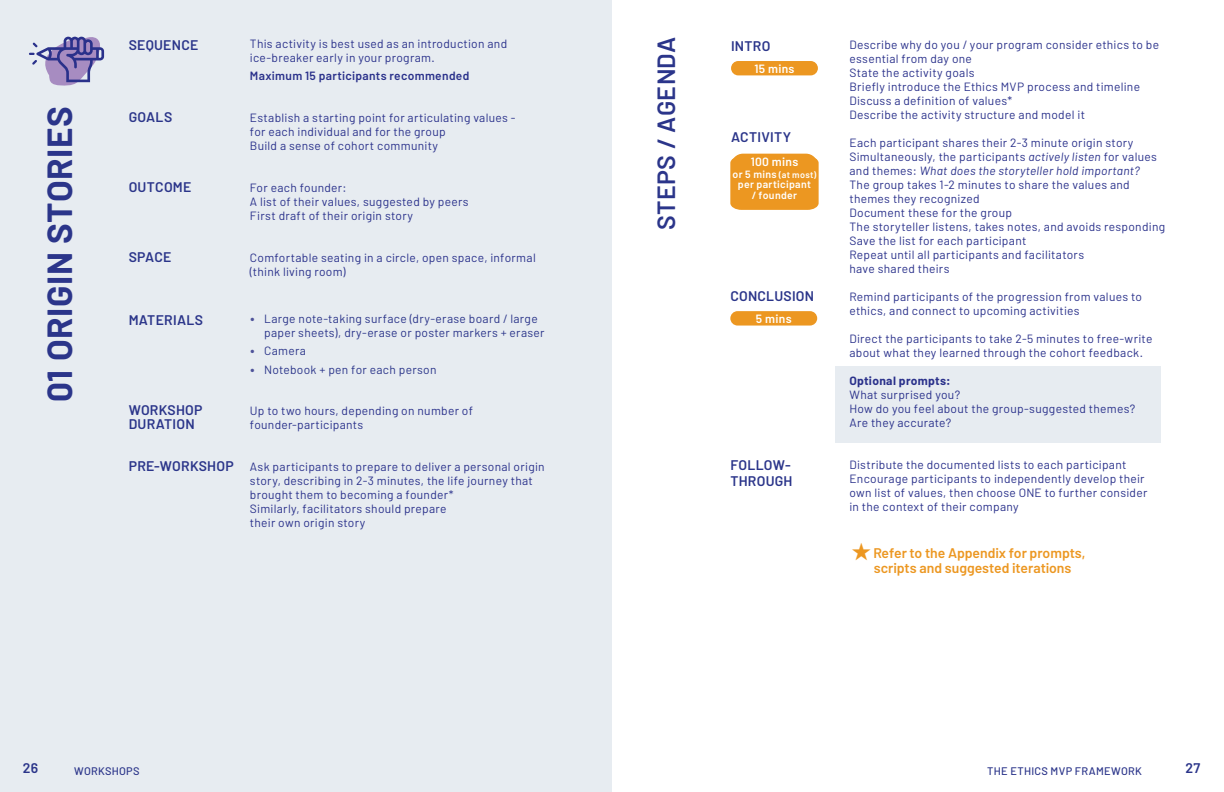
<style>
.page{position:relative;width:1224px;height:792px;background:#fff}
.page>*{position:absolute;margin:0;border:0;box-sizing:border-box;transform-origin:0 0}
.t1{font:700 35px "Barlow";letter-spacing:.02em;color:#2b358a}
.t2{font:600 25px "Barlow";letter-spacing:.02em;color:#2b358a}
.t3{font:600 14px/14px "Barlow";letter-spacing:.015em;color:#2b358a}
.t4{font:600 14px/15px "Barlow";color:#ec9721}
.t5{font:12px/14px "Barlow";letter-spacing:.025em;color:#2a318b}
.t6{font:12px/14px "Barlow";letter-spacing:.025em;color:#2b358a}
.t7{font:600 12px "Barlow";letter-spacing:.025em;color:#2a318b}
.t8{font:600 12px "Barlow";letter-spacing:.025em;color:#fff}
.t9{font:500 11px "Barlow";letter-spacing:.025em;color:#2b358a}
.t10{font:600 10.5px/11px "Barlow";letter-spacing:.03em;color:#fff;text-align:center}
.t11{font:600 9px "Barlow";letter-spacing:.04em;color:#fff}
.s1{font-family:"Barlow Condensed";font-weight:700;font-size:13px;color:#4f539a}
.s2{font-size:10.5px}
.s3{font-style:italic}
.s4{font-weight:700}
</style>
<div class="page">
<div style="left:0;top:0;width:612px;height:792px;background:#e7ecf1"></div>
<div style="left:836px;top:366px;width:325px;height:77px;background:#e7ecf1"></div>
<svg style="left:730px;top:156px;width:89px;height:54px"></svg>
<div style="left:731px;top:61px;width:87px;height:14px;background:#ec9721;border-radius:7px"></div>
<div style="left:731px;top:154px;width:87px;height:47px;background:#ec9721;border-radius:12px"></div>
<div style="left:730px;top:311px;width:87px;height:15px;background:#ec9721;border-radius:7px"></div>
<svg style="left:29px;top:36px;width:75px;height:50px"></svg>
<h1 class="t1" style="left:38px;top:402px;width:298px;rotate:-90deg">01 ORIGIN STORIES</h1>
<p class="t3" style="left:129px;top:38px;width:71px">SEQUENCE</p>
<p class="t3" style="left:129px;top:110px;width:45px">GOALS</p>
<p class="t3" style="left:129px;top:180px;width:64px">OUTCOME</p>
<p class="t3" style="left:129px;top:250px;width:44px">SPACE</p>
<p class="t3" style="left:129px;top:313px;width:76px">MATERIALS</p>
<p class="t3" style="left:129px;top:403px;width:75px">WORKSHOP<br>DURATION</p>
<p class="t3" style="left:129px;top:459px;width:107px">PRE-WORKSHOP</p>
<p class="t5" style="left:250px;top:37px;width:259px">This activity is best used as an introduction and ice-breaker early in your program.</p>
<p class="t7" style="left:250px;top:69px;width:221px">Maximum 15 participants recommended</p>
<p class="t5" style="left:250px;top:111px;width:267px">Establish a starting point for articulating values - for each individual and for the group<br>Build a sense of cohort community</p>
<p class="t5" style="left:250px;top:181px;width:220px">For each founder:<br>A list of their values, suggested by peers<br>First draft of their origin story</p>
<p class="t5" style="left:250px;top:251px;width:287px">Comfortable seating in a circle, open space, informal (think living room)</p>
<p class="t6" style="left:264px;top:311px;width:282px;text-indent:-14px"><span class="s1">•</span> Large note-taking surface (dry-erase board / large paper sheets), dry-erase or poster markers + eraser</p>
<p class="t6" style="left:251px;top:344px;width:57px"><span class="s1">•</span> Camera</p>
<p class="t6" style="left:251px;top:362px;width:187px"><span class="s1">•</span> Notebook + pen for each person</p>
<p class="t5" style="left:250px;top:403px;width:225px">Up to two hours, depending on number of founder-participants</p>
<p class="t5" style="left:250px;top:459px;width:296px">Ask participants to prepare to deliver a personal origin story, describing in 2-3 minutes, the life journey that brought them to becoming a founder*<br>Similarly, facilitators should prepare<br>their own origin story</p>
<h2 class="t2" style="left:651px;top:230px;width:195px;rotate:-90deg">STEPS / AGENDA</h2>
<p class="t3" style="left:731px;top:39px;width:41px">INTRO</p>
<p class="t8" style="left:754px;top:61px;width:42px">15 mins</p>
<p class="t3" style="left:731px;top:130px;width:62px">ACTIVITY</p>
<p class="t8" style="left:751px;top:154px;width:49px">100 mins</p>
<p class="t11" style="left:733px;top:169px;width:85px"><span class="s2">or 5 mins</span> (at most)</p>
<p class="t10" style="left:738px;top:178px;width:75px">per participant / founder</p>
<p class="t3" style="left:730px;top:289px;width:85px">CONCLUSION</p>
<p class="t8" style="left:756px;top:311px;width:37px">5 mins</p>
<p class="t3" style="left:730px;top:457px;width:64px;line-height:16px">FOLLOW-<br>THROUGH</p>
<p class="t5" style="left:849px;top:38px;width:311px">Describe why do you / your program consider ethics to be essential from day one<br>State the activity goals<br>Briefly introduce the Ethics MVP process and timeline Discuss a definition of values*<br>Describe the activity structure and model it</p>
<p class="t5" style="left:849px;top:136px;width:317px">Each participant shares their 2-3 minute origin story Simultaneously, the participants <span class="s3">actively listen</span> for values and themes: <span class="s3">What does the storyteller hold important?<br></span>The group takes 1-2 minutes to share the values and themes they recognized<br>Document these for the group<br>The storyteller listens, takes notes, and avoids responding Save the list for each participant<br>Repeat until all participants and facilitators<br>have shared theirs</p>
<p class="t5" style="left:849px;top:290px;width:294px">Remind participants of the progression from values to ethics, and connect to upcoming activities</p>
<p class="t5" style="left:849px;top:332px;width:304px">Direct the participants to take 2-5 minutes to free-write about what they learned through the cohort feedback.</p>
<p class="t5" style="left:849px;top:374px;width:287px"><span class="s4">Optional prompts:<br></span>What surprised you?<br>How do you feel about the group-suggested themes?<br>Are they accurate?</p>
<p class="t5" style="left:849px;top:458px;width:299px">Distribute the documented lists to each participant Encourage participants to independently develop their own list of values, then choose ONE to further consider in the context of their company</p>
<p class="t4" style="left:873px;top:545px;width:214px">Refer to the Appendix for prompts, scripts and suggested iterations</p>
<p class="t3" style="left:23px;top:763px;width:31px">2626</p>
<p class="t9" style="left:74px;top:764px;width:67px">WORKSHOPS</p>
<p class="t9" style="left:987px;top:764px;width:156px">THE ETHICS MVP FRAMEWORK</p>
<p class="t3" style="left:1185px;top:760px;width:16px">27</p>
</div>
